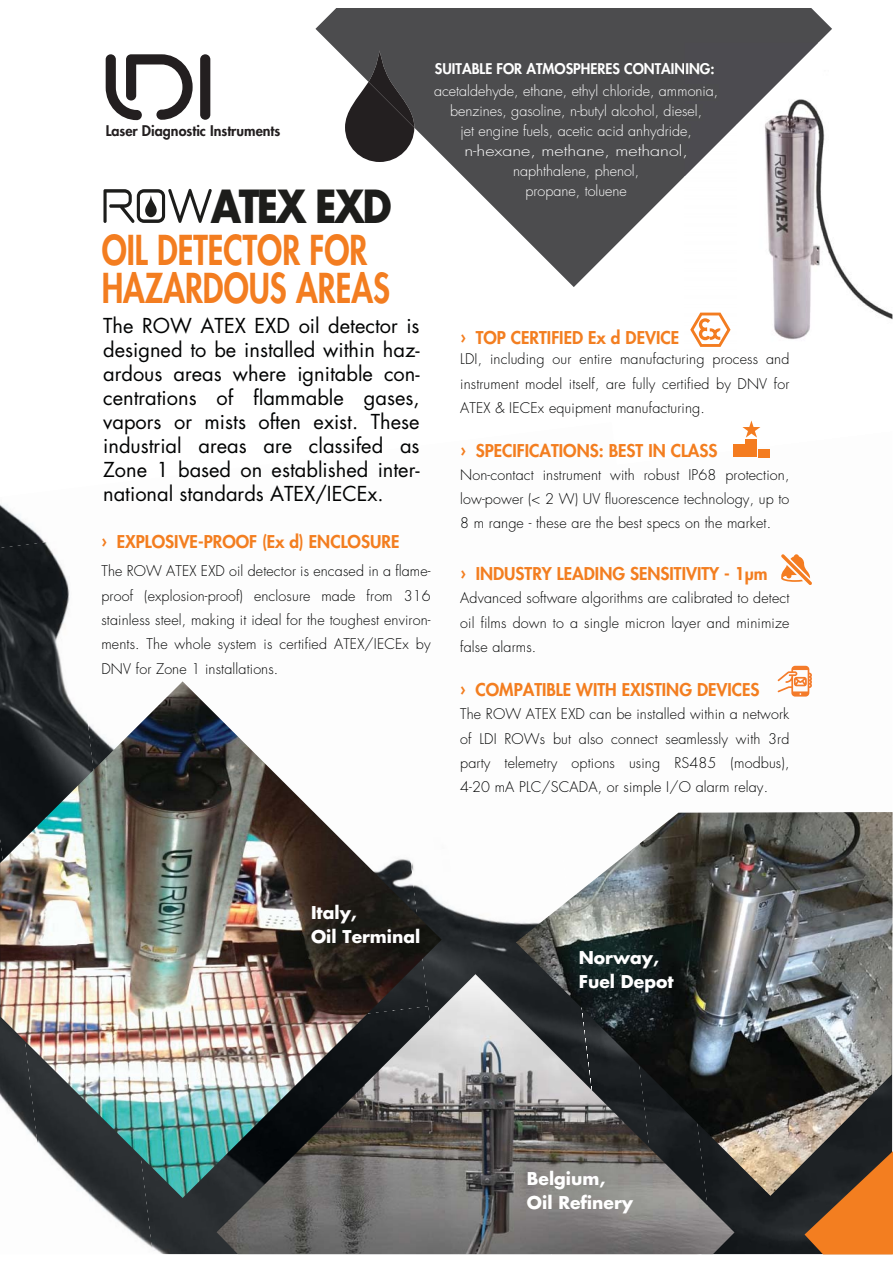
<style>
.page{position:relative;width:893px;height:1263px;background:#fff}
.page>*{position:absolute;margin:0;border:0;box-sizing:border-box;transform-origin:0 0}
.t1{font:700 44.4px "Futura Std";letter-spacing:-.065em;color:#1d1d1b;scale:.88 1}
.t2{font:800 40.05px/38.5px "Futura Std";color:#f37d20;scale:.8 1}
.t3{font:20.1px/24px "Futura Std";color:#020303;text-align:justify}
.t4{font:800 17.25px "Futura Std";color:#f37e20}
.t5{font:700 17.25px/24.3px "Futura Std";color:#fff}
.t6{font:300 14.25px/24.3px "Futura Std";letter-spacing:.01em;color:#020303;text-align:justify}
.t7{font:300 14.25px/20.1px "Futura Std";color:#fff;text-align:center}
.t8{font:800 14.25px "Futura Std";color:#fff}
.t9{font:800 14.25px "Futura Std";color:#231f20}
</style>
<div class="page">
<img style="left:734px;top:1196px;width:70px;height:58px">
<img style="left:442px;top:904px;width:69px;height:70px">
<div style="left:153px;top:1198px;width:64px;height:56px;background:#2a2e31"></div>
<img style="left:0;top:548px;width:153px;height:700px">
<img style="left:0;top:1198px;width:51px;height:50px">
<img style="left:65px;top:548px;width:88px;height:133px">
<img style="left:0;top:504px;width:50px;height:44px">
<svg style="left:315px;top:9px;width:517px;height:278px;fill:#4c4c4e"></svg>
<svg style="left:345px;top:50px;width:69px;height:112px;background:#504e4f"></svg>
<svg style="left:103px;top:189px;width:109px;height:34px"></svg>
<img style="left:0;top:681px;width:442px;height:517px">
<img style="left:217px;top:974px;width:517px;height:280px">
<svg style="left:804px;top:1151px;width:89px;height:103px;background:#cb6d21"></svg>
<img style="left:516px;top:812px;width:376px;height:384px">
<svg style="left:742px;top:420px;width:18px;height:18px"></svg>
<div style="left:746px;top:440px;width:11px;height:17px;background:#f47c20"></div>
<div style="left:759px;top:449px;width:11px;height:8px;background:#f47c20"></div>
<div style="left:733px;top:445px;width:11px;height:12px;background:#f47c20"></div>
<svg style="left:781px;top:554px;width:31px;height:31px"></svg>
<svg style="left:777px;top:666px;width:35px;height:31px"></svg>
<div style="left:200px;top:54px;width:10px;height:66px;background:#231f20;border-radius:5px"></div>
<svg style="left:106px;top:54px;width:87px;height:66px"></svg>
<img style="left:737px;top:43px;width:155px;height:297px">
<img style="left:685px;top:176px;width:52px;height:155px">
<img style="left:685px;top:43px;width:133px;height:133px">
<img style="left:685px;top:84px;width:33px;height:16px">
<img style="left:685px;top:104px;width:17px;height:16px">
<img style="left:685px;top:124px;width:5px;height:16px">
<svg style="left:685px;top:144px;width:1px;height:15px"></svg>
<img style="left:685px;top:63px;width:29px;height:12px">
<svg style="left:690px;top:313px;width:40px;height:34px"></svg>
<p class="t9" style="left:106px;top:124px;width:176px">Laser Diagnostic Instruments</p>
<h1 class="t1" style="left:211px;top:182px;width:207px">ATEX EXD</h1>
<h2 class="t2" style="left:102px;top:233px;width:362px">OIL DETECTOR FOR<br>HAZARDOUS AREAS</h2>
<p class="t3" style="left:103px;top:315px;width:318px">The ROW ATEX EXD oil detector is designed to be installed within haz&shy;ardous areas where ignitable con&shy;centrations of flammable gases, vapors or mists often exist. These industrial areas are classifed as Zone 1 based on established inter&shy;national standards ATEX/IECEx.</p>
<p class="t4" style="left:101px;top:534px;width:299px">› EXPLOSIVE-PROOF (Ex d) ENCLOSURE</p>
<p class="t8" style="left:435px;top:62px;width:281px">SUITABLE FOR ATMOSPHERES CONTAINING:</p>
<p class="t7" style="left:434px;top:82px;width:286px">acetaldehyde, ethane, ethyl chloride, ammonia, benzines, gasoline, n-butyl alcohol, diesel,<br>jet engine fuels, acetic acid anhydride, n-hexane, methane, methanol, naphthalene, phenol,<br>propane, toluene</p>
<p class="t4" style="left:460px;top:330px;width:220px">› TOP CERTIFIED Ex d DEVICE</p>
<p class="t6" style="left:460px;top:348px;width:331px">LDI, including our entire manufacturing process and instrument model itself, are fully certified by DNV for ATEX &amp; IECEx equipment manufacturing.</p>
<p class="t4" style="left:460px;top:443px;width:259px">› SPECIFICATIONS: BEST IN CLASS</p>
<p class="t6" style="left:460px;top:463px;width:331px">Non-contact instrument with robust IP68 protection, low-power (&lt; 2 W) UV fluorescence technology, up to 8 m range - these are the best specs on the market.</p>
<p class="t6" style="left:101px;top:560px;width:331px">The ROW ATEX EXD oil detector is encased in a flame&shy;proof (explosion-proof) enclosure made from 316 stainless steel, making it ideal for the toughest environ&shy;ments. The whole system is certified ATEX/IECEx by DNV for Zone 1 installations.</p>
<p class="t4" style="left:460px;top:566px;width:309px">› INDUSTRY LEADING SENSITIVITY - 1µm</p>
<p class="t6" style="left:460px;top:587px;width:331px">Advanced software algorithms are calibrated to detect oil films down to a single micron layer and minimize false alarms.</p>
<p class="t4" style="left:460px;top:682px;width:301px">› COMPATIBLE WITH EXISTING DEVICES</p>
<p class="t6" style="left:460px;top:703px;width:331px">The ROW ATEX EXD can be installed within a network of LDI ROWs but also connect seamlessly with 3rd party telemetry options using RS485 (modbus), 4-20 mA PLC/SCADA, or simple I/O alarm relay.</p>
<p class="t5" style="left:311px;top:901px;width:111px">Italy,<br>Oil Terminal</p>
<p class="t5" style="left:579px;top:946px;width:96px">Norway,<br>Fuel Depot</p>
<p class="t5" style="left:527px;top:1167px;width:108px">Belgium,<br>Oil Refinery</p>
</div>
